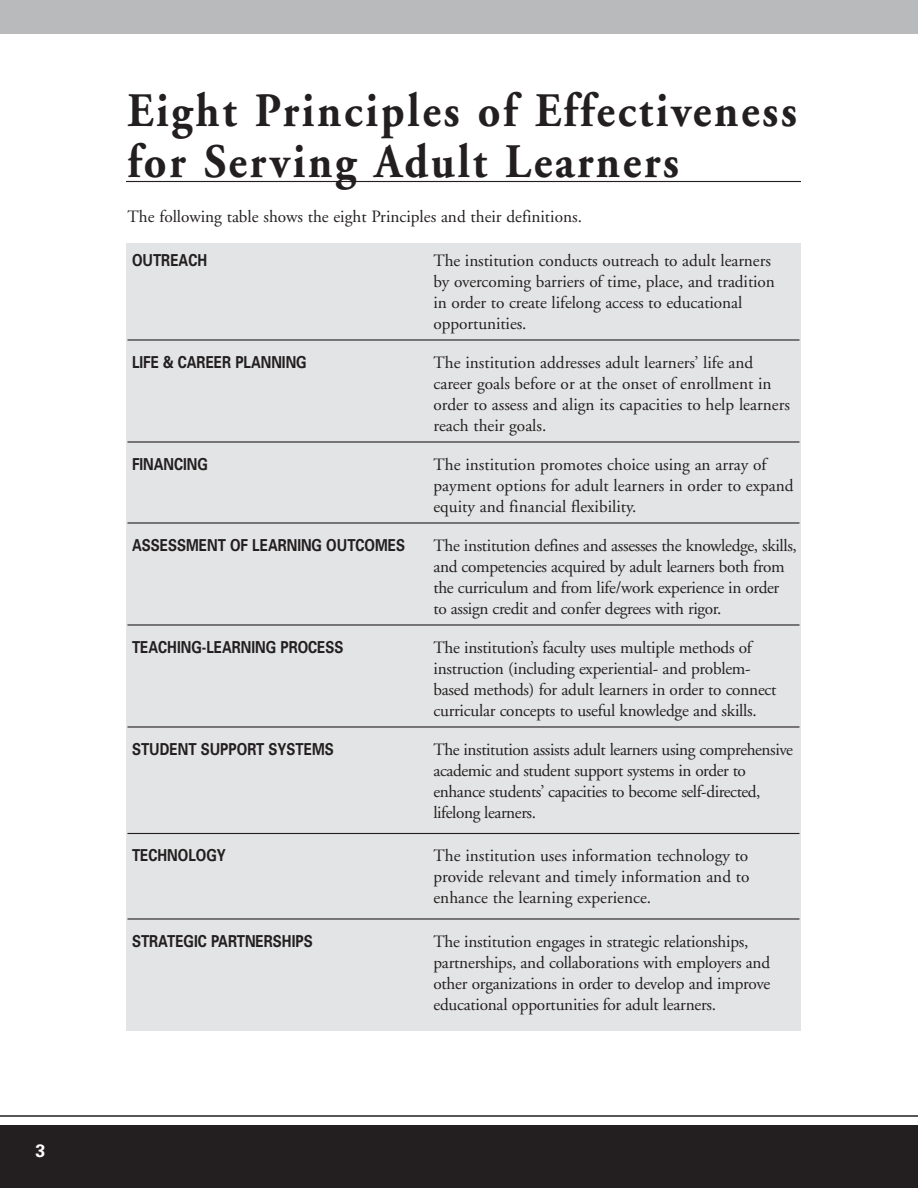
<style>
.page{position:relative;width:918px;height:1188px;background:#fff}
.page>*{position:absolute;margin:0;border:0;box-sizing:border-box;transform-origin:0 0}
.t1{font:700 48px/51px "Adobe Garamond";letter-spacing:.06em;color:#231f20;scale:.92 1}
.t2{font:700 18px "Univers";color:#fff}
.t3{font:17.25px/21px "Adobe Garamond";letter-spacing:-.015em;color:#231f20}
.t4{font:700 16.5px "Univers";color:#231f20;scale:.82 1}
</style>
<div class="page">
<div style="left:126px;top:243px;width:675px;height:787px;background:#e3e4e5"></div>
<div style="left:0;top:1125px;width:918px;height:63px;background:#231f20"></div>
<hr style="left:0;top:1115px;width:918px;height:2px;background:#231f20">
<div style="left:0;top:0;width:918px;height:34px;background:#b8babc"></div>
<hr style="left:126px;top:181px;width:675px;height:1px;background:#231f20">
<hr style="left:128px;top:339px;width:672px;height:2px;background:#231f20">
<hr style="left:128px;top:441px;width:672px;height:2px;background:#231f20">
<hr style="left:128px;top:522px;width:672px;height:2px;background:#231f20">
<hr style="left:128px;top:624px;width:672px;height:2px;background:#231f20">
<hr style="left:128px;top:726px;width:672px;height:2px;background:#231f20">
<hr style="left:128px;top:833px;width:672px;height:1px;background:#231f20">
<hr style="left:128px;top:918px;width:672px;height:2px;background:#231f20">
<p class="t2" style="left:35px;top:1144px;width:12px">3</p>
<h1 class="t1" style="left:128px;top:90px;width:729px">Eight Principles of Effectiveness for Serving Adult Learners</h1>
<p class="t3" style="left:128px;top:208px;width:456px">The following table shows the eight Principles and their definitions.</p>
<p class="t4" style="left:132px;top:254px;width:93px">OUTREACH</p>
<p class="t3" style="left:434px;top:251px;width:343px">The institution conducts outreach to adult learners by overcoming barriers of time, place, and tradition in order to create lifelong access to educational opportunities.</p>
<p class="t4" style="left:132px;top:356px;width:215px">LIFE &amp; CAREER PLANNING</p>
<p class="t3" style="left:434px;top:353px;width:358px">The institution addresses adult learners’ life and career goals before or at the onset of enrollment in order to assess and align its capacities to help learners reach their goals.</p>
<p class="t4" style="left:132px;top:458px;width:94px">FINANCING</p>
<p class="t3" style="left:434px;top:455px;width:362px">The institution promotes choice using an array of payment options for adult learners in order to expand equity and financial flexibility.</p>
<p class="t4" style="left:132px;top:539px;width:335px">ASSESSMENT OF LEARNING OUTCOMES</p>
<p class="t3" style="left:434px;top:536px;width:365px">The institution defines and assesses the knowledge, skills, and competencies acquired by adult learners both from the curriculum and from life/work experience in order<br>to assign credit and confer degrees with rigor.</p>
<p class="t4" style="left:132px;top:641px;width:260px">TEACHING-LEARNING PROCESS</p>
<p class="t3" style="left:434px;top:638px;width:345px">The institution’s faculty uses multiple methods of instruction (including experiential- and problem&shy;based methods) for adult learners in order to connect curricular concepts to useful knowledge and skills.</p>
<p class="t4" style="left:132px;top:743px;width:248px">STUDENT SUPPORT SYSTEMS</p>
<p class="t3" style="left:434px;top:740px;width:361px">The institution assists adult learners using comprehensive academic and student support systems in order to enhance students’ capacities to become self-directed, lifelong learners.</p>
<p class="t4" style="left:132px;top:849px;width:116px">TECHNOLOGY</p>
<p class="t3" style="left:434px;top:847px;width:318px;text-align:justify">The institution uses information technology to provide relevant and timely information and to enhance the learning experience.</p>
<p class="t4" style="left:132px;top:935px;width:222px">STRATEGIC PARTNERSHIPS</p>
<p class="t3" style="left:434px;top:932px;width:338px">The institution engages in strategic relationships, partnerships, and collaborations with employers and other organizations in order to develop and improve educational opportunities for adult learners.</p>
</div>
